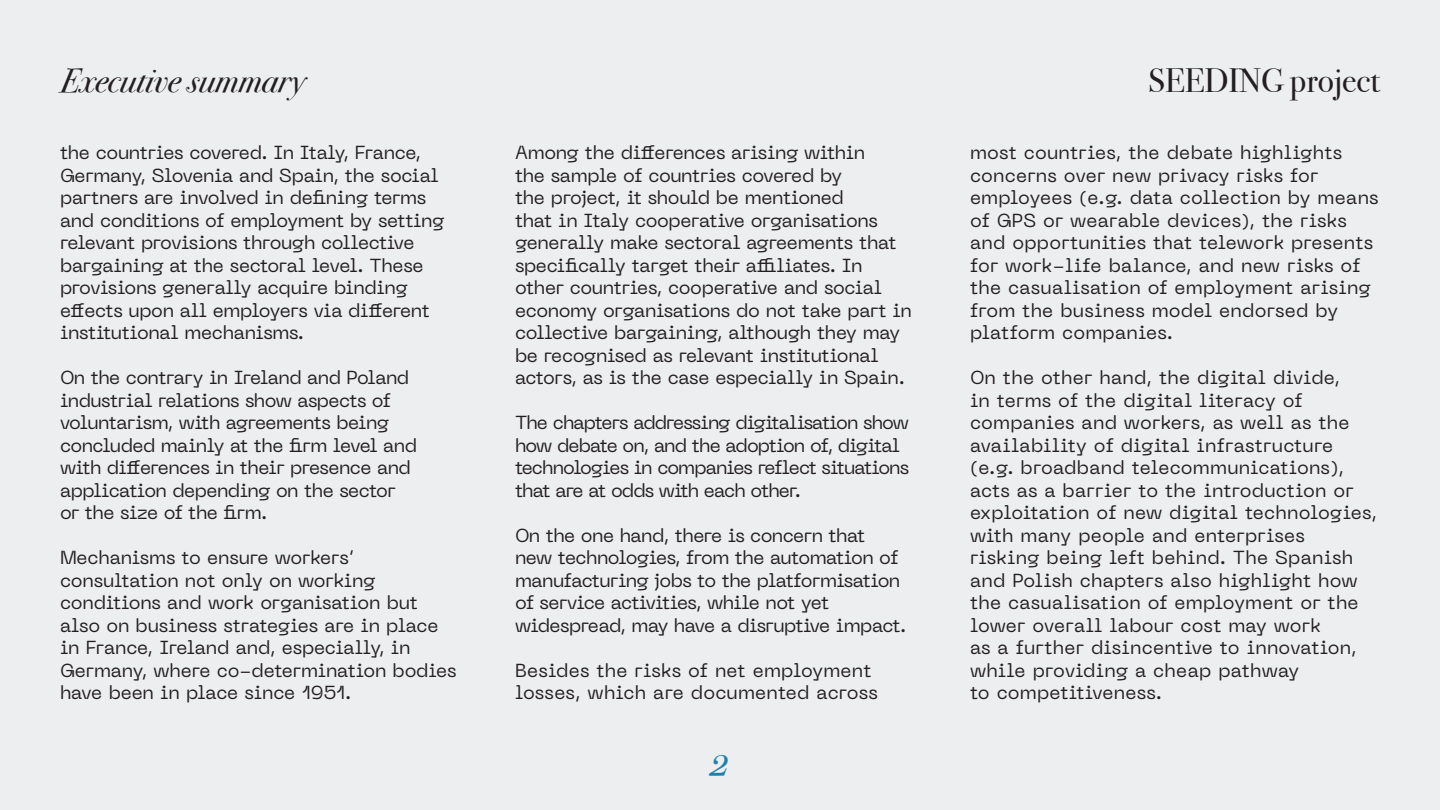
<style>
.page{position:relative;width:1440px;height:810px;background:#edeef0}
.page>*{position:absolute;margin:0;border:0;box-sizing:border-box;transform-origin:0 0}
.t1{font:italic 45.75px "Bodoni Svty Two OSITCTT";color:#1f81ab}
.t2{font:italic 33.75px "Bodoni Svty Two OSITCTT";color:#231f20}
.t3{font:33.75px "Bodoni Svty Two OSITCTT";color:#231f20}
.t4{font:18.75px/22.5px "Neue Machina";letter-spacing:-.015em;color:#231f20}
.t5{font:18.75px/22.5px "Neue Machina";letter-spacing:.01em;color:#231f20}
.t6{font:18.75px/22.5px "Neue Machina";letter-spacing:.005em;color:#231f20}
.t7{font:18.75px/22.5px "Neue Machina";letter-spacing:-.035em;color:#231f20}
.t8{font:18.75px/22.5px "Neue Machina";letter-spacing:-.05em;color:#231f20}
</style>
<div class="page">
<p class="t2" style="left:60px;top:60px;width:247px">Executive summary</p>
<p class="t3" style="left:1148px;top:60px;width:233px">SEEDING project</p>
<p class="t4" style="left:60px;top:141px;width:386px">the countries covered. In Italy, France, Germany, Slovenia and Spain, the social partners are involved in defining terms and conditions of employment by setting relevant provisions through collective bargaining at the sectoral level. These provisions generally acquire binding effects upon all employers via different institutional mechanisms.</p>
<p class="t4" style="left:60px;top:366px;width:359px">On the contrary in Ireland and Poland industrial relations show aspects of voluntarism, with agreements being concluded mainly at the firm level and with differences in their presence and application depending on the sector or the size of the firm.</p>
<p class="t4" style="left:60px;top:546px;width:398px">Mechanisms to ensure workers’ consultation not only on working conditions and work organisation but also on business strategies are in place in France, Ireland and, especially, in Germany, where co-determination bodies have been in place since 1951.</p>
<p class="t4" style="left:515px;top:141px;width:398px">Among the differences arising within<br>the sample of countries covered by<br>the project, it should be mentioned<br>that in Italy cooperative organisations generally make sectoral agreements that specifically target their affiliates. In other countries, cooperative and social economy organisations do not take part in collective bargaining, although they may be recognised as relevant institutional actors, as is the case especially in Spain.</p>
<p class="t8" style="left:515px;top:411px;width:396px">The chapters addressing digitalisation show how debate on, and the adoption of, digital technologies in companies reflect situations that are at odds with each other.</p>
<p class="t7" style="left:515px;top:524px;width:393px">On the one hand, there is concern that new technologies, from the automation of manufacturing jobs to the platformisation of service activities, while not yet widespread, may have a disruptive impact.</p>
<p class="t6" style="left:515px;top:659px;width:364px">Besides the risks of net employment losses, which are documented across</p>
<p class="t1" style="left:711px;top:732px;width:20px">2</p>
<p class="t6" style="left:970px;top:141px;width:410px">most countries, the debate highlights concerns over new privacy risks for employees (e.g. data collection by means of GPS or wearable devices), the risks and opportunities that telework presents for work-life balance, and new risks of the casualisation of employment arising from the business model endorsed by platform companies.</p>
<p class="t5" style="left:970px;top:366px;width:408px">On the other hand, the digital divide,<br>in terms of the digital literacy of companies and workers, as well as the availability of digital infrastructure (e.g. broadband telecommunications), acts as a barrier to the introduction or exploitation of new digital technologies, with many people and enterprises risking being left behind. The Spanish and Polish chapters also highlight how the casualisation of employment or the lower overall labour cost may work<br>as a further disincentive to innovation, while providing a cheap pathway<br>to competitiveness.</p>
</div>
